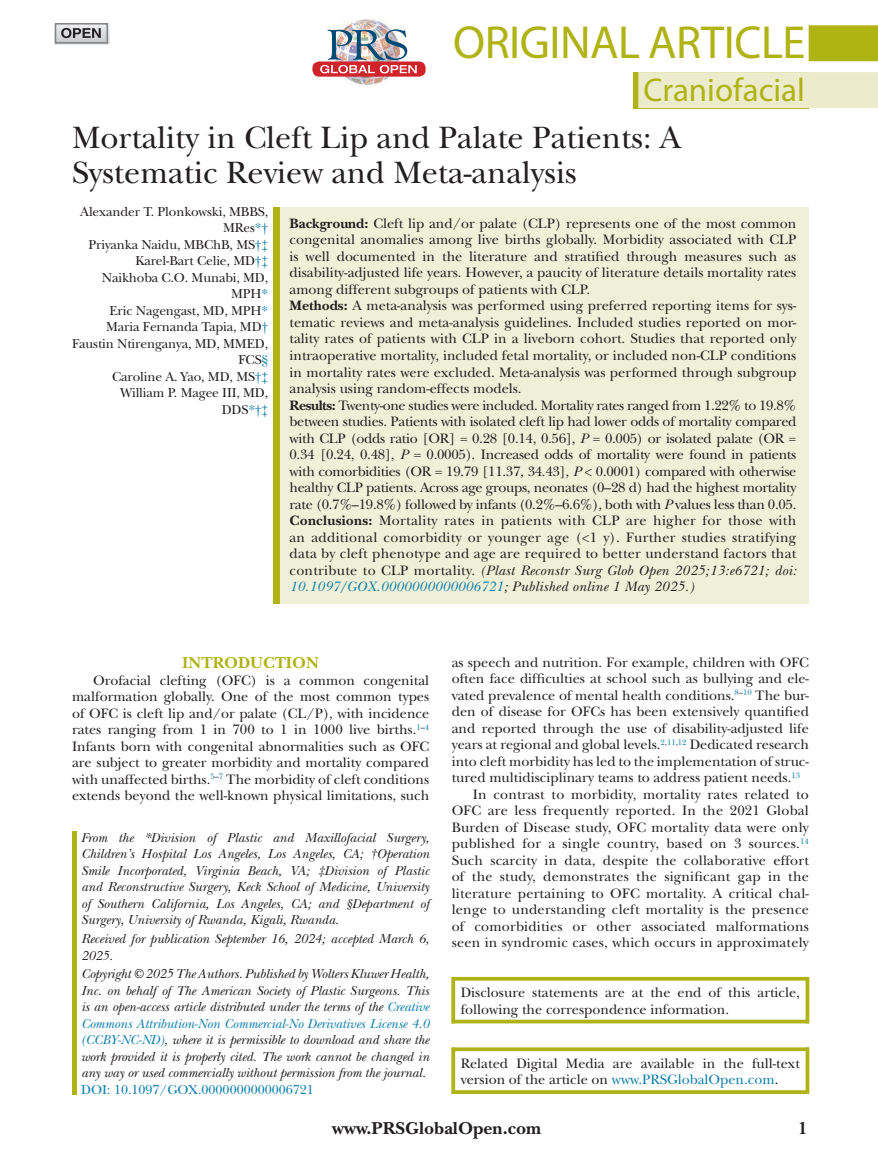
<style>
.page{position:relative;width:878px;height:1175px;background:#fff}
.page>*{position:absolute;margin:0;border:0;box-sizing:border-box;transform-origin:0 0}
.t1{font:46.5px "Myriad Pro";letter-spacing:-.01em;color:#afb314}
.t2{font:33px "Myriad Pro";color:#afb314}
.t3{font:32.25px/34.5px "New Baskerville Std";color:#231f20}
.t4{font:700 18px "New Baskerville Std";color:#231f20}
.t5{font:700 16.5px "New Baskerville Std";color:#afb314}
.t6{font:14.25px/16.5px "New Baskerville Std";color:#231f20}
.t7{font:italic 13.5px/16.5px "New Baskerville Std";color:#231f20;text-align:justify}
.t8{font:13.5px/16.5px "New Baskerville Std";letter-spacing:-.01em;color:#231f20;text-align:right}
.t9{font:13.5px "New Baskerville Std";color:#0f7eac}
.s1{color:#0f7eac}
.s2{font-weight:700}
.s3{font-style:italic}
.s4{font-style:italic;color:#0f7eac}
</style>
<div class="page">
<div style="left:634px;top:72px;width:175px;height:36px;background:#afb314"></div>
<div style="left:638px;top:72px;width:240px;height:36px;background:#ececcc"></div>
<div style="left:808px;top:25px;width:70px;height:36px;background:#afb314"></div>
<img style="left:343px;top:20px;width:48px;height:64px">
<div style="left:312px;top:61px;width:113px;height:16px;background:#d1232a;border-radius:7px"></div>
<img style="left:320px;top:29px;width:97px;height:44px">
<div style="left:274px;top:126px;width:534px;height:478px;background:#eff0d7"></div>
<div style="left:274px;top:205px;width:6px;height:93px;background:#afb314"></div>
<div style="left:274px;top:288px;width:6px;height:109px;background:#afb314"></div>
<div style="left:274px;top:387px;width:6px;height:126px;background:#afb314"></div>
<div style="left:274px;top:502px;width:6px;height:102px;background:#afb314"></div>
<hr style="left:72px;top:831px;width:4px;height:99px;background:#afb314">
<hr style="left:72px;top:930px;width:4px;height:35px;background:#afb314">
<hr style="left:72px;top:965px;width:4px;height:118px;background:#afb314">
<hr style="left:72px;top:1081px;width:4px;height:13px;background:#afb314">
<div style="left:272px;top:126px;width:536px;height:80px;background:#fff"></div>
<img style="left:54px;top:23px;width:55px;height:22px">
<svg style="left:451px;top:977px;width:4px;height:46px"></svg>
<svg style="left:805px;top:977px;width:4px;height:46px"></svg>
<svg style="left:452px;top:976px;width:356px;height:4px"></svg>
<svg style="left:452px;top:1019px;width:356px;height:4px"></svg>
<svg style="left:451px;top:1047px;width:4px;height:47px"></svg>
<svg style="left:805px;top:1047px;width:4px;height:47px"></svg>
<svg style="left:452px;top:1047px;width:356px;height:4px"></svg>
<svg style="left:452px;top:1090px;width:356px;height:4px"></svg>
<div style="left:55px;top:23px;width:53px;height:21px;border:2px solid #808285"></div>
<svg style="left:61px;top:28px;width:40px;height:10px"></svg>
<h1 class="t1" style="left:453px;top:14px;width:354px">Original Article</h1>
<h2 class="t2" style="left:643px;top:69px;width:163px">Craniofacial</h2>
<h3 class="t3" style="left:72px;top:121px;width:610px">Mortality in Cleft Lip and Palate Patients: A<br>Systematic Review and Meta-analysis</h3>
<p class="t8" style="left:72px;top:203px;width:198px">Alexander T. Plonkowski, MBBS,<br>MRes<span class="s1">*†<br></span>Priyanka Naidu, MBChB, MS<span class="s1">†‡<br></span>Karel-Bart Celie, MD<span class="s1">†‡<br></span>Naikhoba C.O. Munabi, MD,<br>MPH<span class="s1">*<br></span>Eric Nagengast, MD, MPH<span class="s1">*<br></span>Maria Fernanda Tapia, MD<span class="s1">†<br></span>Faustin Ntirenganya, MD, MMED,<br>FCS<span class="s1">§<br></span>Caroline A. Yao, MD, MS<span class="s1">†‡<br></span>William P. Magee III, MD,<br>DDS<span class="s1">*†‡</span></p>
<p class="t6" style="left:289px;top:215px;width:508px"><span class="s2">Background:</span> Cleft lip and/or palate (CLP) represents one of the most common congenital anomalies among live births globally. Morbidity associated with CLP is well documented in the literature and stratified through measures such as disability-adjusted life years. However, a paucity of literature details mortality rates among different subgroups of patients with CLP.<br><span class="s2">Methods:</span> A meta-analysis was performed using preferred reporting items for sys&shy;tematic reviews and meta-analysis guidelines. Included studies reported on mor&shy;tality rates of patients with CLP in a liveborn cohort. Studies that reported only intraoperative mortality, included fetal mortality, or included non-CLP conditions in mortality rates were excluded. Meta-analysis was performed through subgroup analysis using random-effects models.<br><span class="s2">Results:</span> Twenty-one studies were included. Mortality rates ranged from 1.22% to 19.8% between studies. Patients with isolated cleft lip had lower odds of mortality compared with CLP (odds ratio [OR] = 0.28 [0.14, 0.56], <span class="s3">P</span> = 0.005) or isolated palate (OR = 0.34 [0.24, 0.48], <span class="s3">P</span> = 0.0005). Increased odds of mortality were found in patients with comorbidities (OR = 19.79 [11.37, 34.43], <span class="s3">P</span> &lt; 0.0001) compared with otherwise healthy CLP patients. Across age groups, neonates (0–28 d) had the highest mortality rate (0.7%–19.8%) followed by infants (0.2%–6.6%), both with <span class="s3">P</span> values less than 0.05.<br><span class="s2">Conclusions:</span> Mortality rates in patients with CLP are higher for those with an additional comorbidity or younger age (&lt;1 y). Further studies stratifying data by cleft phenotype and age are required to better understand factors that contribute to CLP mortality. <span class="s3">(Plast Reconstr Surg Glob Open 2025;13:e6721; doi:<br></span><span class="s4">10.1097/GOX.0000000000006721</span><span class="s3">; Published online 1 May 2025.)</span></p>
<p class="t5" style="left:182px;top:653px;width:138px">INTRODUCTION</p>
<p class="t6" style="left:72px;top:672px;width:359px;text-align:justify;text-indent:21px">Orofacial clefting (OFC) is a common congenital malformation globally. One of the most common types of OFC is cleft lip and/or palate (CL/P), with incidence rates ranging from 1 in 700 to 1 in 1000 live births.<sup>1</sup><sup>–</sup><sup>4<br></sup>Infants born with congenital abnormalities such as OFC are subject to greater morbidity and mortality compared with unaffected births.<sup>5</sup><sup>–</sup><sup>7</sup> The morbidity of cleft conditions extends beyond the well-known physical limitations, such</p>
<p class="t7" style="left:81px;top:829px;width:350px">From the *Division of Plastic and Maxillofacial Surgery, Children’s Hospital Los Angeles, Los Angeles, CA; †Operation Smile Incorporated, Virginia Beach, VA; ‡Division of Plastic and Reconstructive Surgery, Keck School of Medicine, University of Southern California, Los Angeles, CA; and §Department of Surgery, University of Rwanda, Kigali, Rwanda.</p>
<p class="t7" style="left:81px;top:930px;width:349px">Received for publication September 16, 2024; accepted March 6,<br>2025.</p>
<p class="t7" style="left:81px;top:965px;width:350px">Copyright © 2025 The Authors. Published by Wolters Kluwer Health, Inc. on behalf of The American Society of Plastic Surgeons. This is an open-access article distributed under the terms of the <span class="s1">Creative Commons Attribution-Non Commercial-No Derivatives License 4.0 (CCBY-NC-ND)</span>, where it is permissible to download and share the work provided it is properly cited. The work cannot be changed in any way or used commercially without permission from the journal.</p>
<p class="t9" style="left:81px;top:1081px;width:234px">DOI: 10.1097/GOX.0000000000006721</p>
<p class="t6" style="left:452px;top:654px;width:359px">as speech and nutrition. For example, children with OFC</p>
<p class="t6" style="left:452px;top:670px;width:359px">often face difficulties at school such as bullying and ele-</p>
<p class="t6" style="left:452px;top:687px;width:359px">vated prevalence of mental health conditions.<sup>8</sup><sup>–</sup><sup>10</sup> The bur-</p>
<p class="t6" style="left:451px;top:703px;width:358px">den of disease for OFCs has been extensively quantified</p>
<p class="t6" style="left:451px;top:720px;width:359px">and reported through the use of disability-adjusted life</p>
<p class="t6" style="left:451px;top:736px;width:359px">years at regional and global levels.<sup>2</sup><sup>,</sup><sup>11</sup><sup>,</sup><sup>12</sup> Dedicated research</p>
<p class="t6" style="left:452px;top:753px;width:358px">into cleft morbidity has led to the implementation of struc-</p>
<p class="t6" style="left:452px;top:769px;width:350px">tured multidisciplinary teams to address patient needs.<sup>13</sup></p>
<p class="t6" style="left:472px;top:786px;width:338px">In contrast to morbidity, mortality rates related to</p>
<p class="t6" style="left:451px;top:802px;width:359px">OFC are less frequently reported. In the 2021 Global</p>
<p class="t6" style="left:451px;top:819px;width:358px">Burden of Disease study, OFC mortality data were only</p>
<p class="t6" style="left:451px;top:835px;width:359px">published for a single country, based on 3 sources.<sup>14</sup></p>
<p class="t6" style="left:451px;top:852px;width:358px">Such scarcity in data, despite the collaborative effort</p>
<p class="t6" style="left:451px;top:868px;width:359px">of the study, demonstrates the significant gap in the</p>
<p class="t6" style="left:451px;top:885px;width:359px">literature pertaining to OFC mortality. A critical chal-</p>
<p class="t6" style="left:451px;top:901px;width:359px">lenge to understanding cleft mortality is the presence</p>
<p class="t6" style="left:451px;top:918px;width:359px">of comorbidities or other associated malformations</p>
<p class="t6" style="left:451px;top:934px;width:359px">seen in syndromic cases, which occurs in approximately</p>
<p class="t6" style="left:460px;top:984px;width:341px">Disclosure statements are at the end of this article, following the correspondence information.</p>
<p class="t6" style="left:460px;top:1054px;width:341px">Related Digital Media are available in the full-text version of the article on <span class="s1">www.PRSGlobalOpen.com</span>.</p>
<p class="t4" style="left:332px;top:1118px;width:210px">www.PRSGlobalOpen.com</p>
<p class="t4" style="left:798px;top:1118px;width:11px">1</p>
</div>
